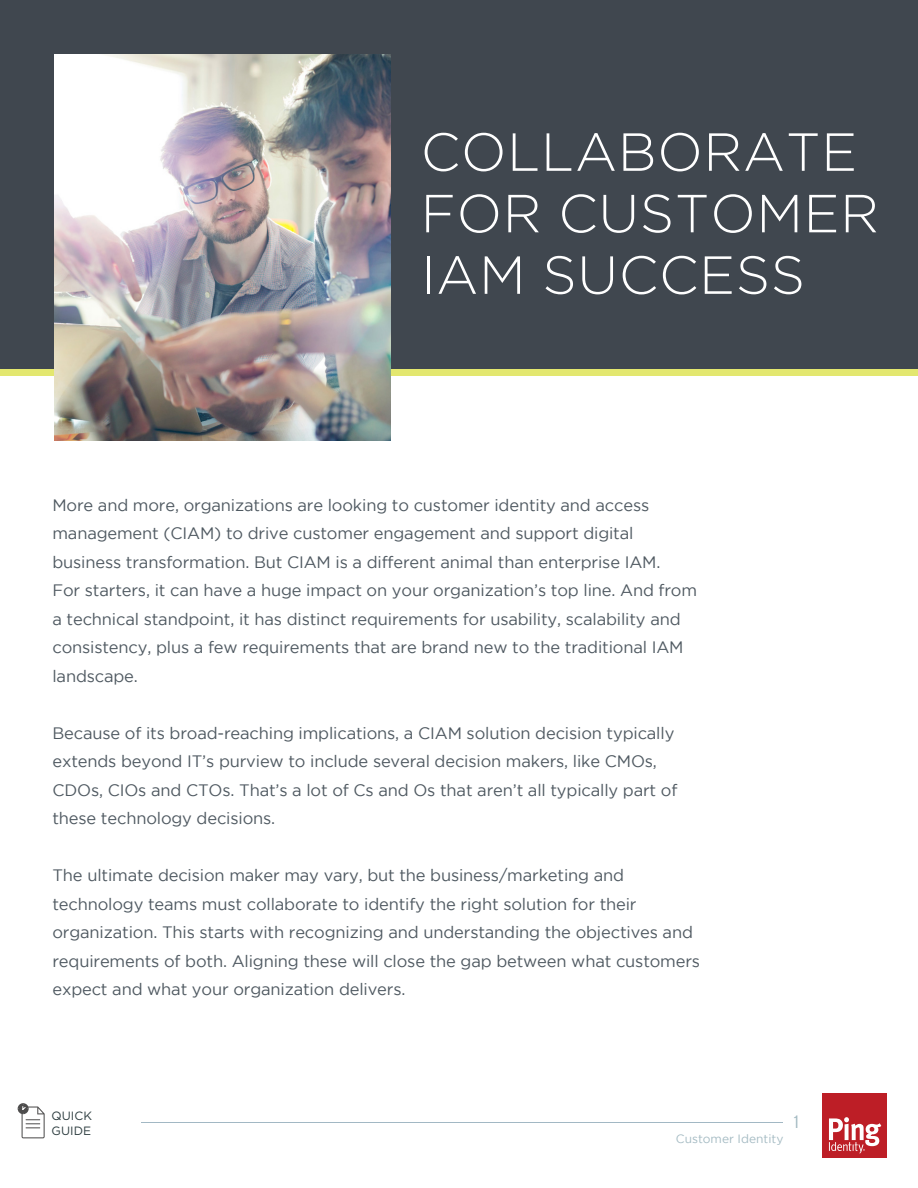
<style>
.page{position:relative;width:918px;height:1188px;background:#fff}
.page>*{position:absolute;margin:0;border:0;box-sizing:border-box;transform-origin:0 0}
.t1{font:300 53.55px/61.5px "Gotham";letter-spacing:.015em;color:#fff}
.t2{font:18px "Bebas Neue";color:#a5bbc3}
.t3{font:16.5px/28.5px "Gotham";letter-spacing:-.01em;color:#4f5961}
.t4{font:12px "Gotham";color:#a5bbc3}
.t5{font:12px/15px "Gotham";color:#2b3b3e}
</style>
<div class="page">
<hr style="left:141px;top:1122px;width:642px;height:1px;background:#a2b8c4">
<div style="left:822px;top:1093px;width:65px;height:65px;background:#bd1e26"></div>
<svg style="left:829px;top:1117px;width:52px;height:37px"></svg>
<svg style="left:18px;top:1104px;width:27px;height:34px"></svg>
<div style="left:0;top:0;width:918px;height:369px;background:#40474f"></div>
<div style="left:0;top:369px;width:918px;height:7px;background:#e3e76f"></div>
<img style="left:54px;top:54px;width:336px;height:387px">
<h1 class="t1" style="left:421px;top:120px;width:460px">COLLABORATE<br>FOR CUSTOMER<br>IAM SUCCESS</h1>
<p class="t3" style="left:52px;top:491px;width:646px">More and more, organizations are looking to customer identity and access management (CIAM) to drive customer engagement and support digital business transformation. But CIAM is a different animal than enterprise IAM.<br>For starters, it can have a huge impact on your organization’s top line. And from a technical standpoint, it has distinct requirements for usability, scalability and consistency, plus a few requirements that are brand new to the traditional IAM landscape.</p>
<p class="t3" style="left:52px;top:719px;width:627px">Because of its broad-reaching implications, a CIAM solution decision typically extends beyond IT’s purview to include several decision makers, like CMOs, CDOs, CIOs and CTOs. That’s a lot of Cs and Os that aren’t all typically part of these technology decisions.</p>
<p class="t3" style="left:52px;top:861px;width:649px">The ultimate decision maker may vary, but the business/marketing and technology teams must collaborate to identify the right solution for their organization. This starts with recognizing and understanding the objectives and requirements of both. Aligning these will close the gap between what customers expect and what your organization delivers.</p>
<p class="t5" style="left:52px;top:1108px;width:42px">QUICK<br>GUIDE</p>
<p class="t4" style="left:676px;top:1132px;width:109px">Customer Identity</p>
<p class="t2" style="left:793px;top:1112px;width:8px">1</p>
</div>
